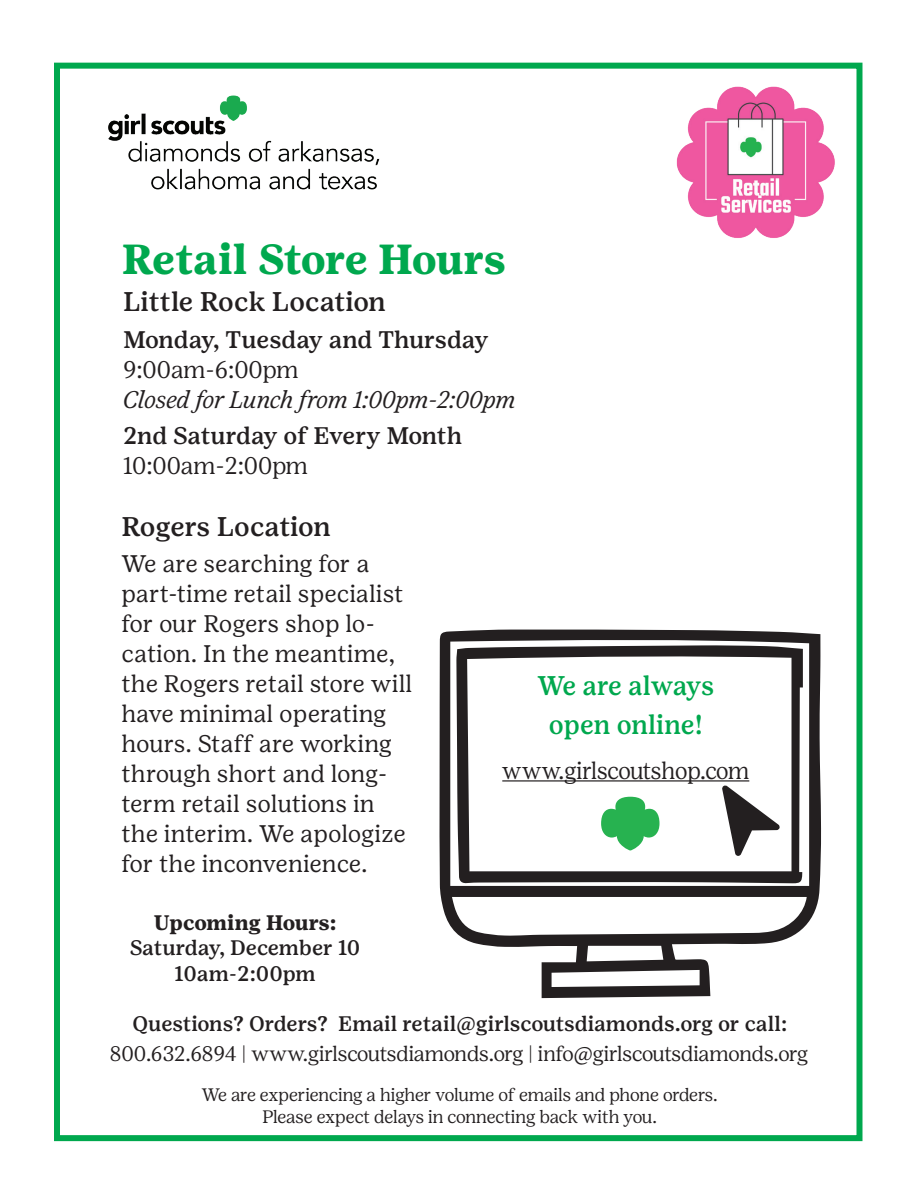
<style>
.page{position:relative;width:918px;height:1188px;background:#fff}
.page>*{position:absolute;margin:0;border:0;box-sizing:border-box;transform-origin:0 0}
.t1{font:700 42px "Girl Scout Text";letter-spacing:-.02em;color:#00a84e}
.t2{font:500 27px "Girl Scout Text";color:#231f20}
.t3{font:500 27px/39.2px "Girl Scout Text";color:#00a84e;text-align:center;scale:.96 1}
.t4{font:24px/30px "Girl Scout Text";letter-spacing:-.005em;color:#231f20}
.t5{font:500 24px "Girl Scout Text";letter-spacing:-.005em;color:#231f20}
.t6{font:italic 300 24px "Girl Scout Display";color:#231f20}
.t7{font:300 24px "Girl Scout Display";color:#231f20}
.t8{font:300 24px "Girl Scout Display";color:#231f20;scale:.96 1}
.t9{font:500 21px/25.2px "Girl Scout Text";color:#231f20;text-align:center}
.t10{font:300 21px "Girl Scout Display";color:#231f20}
.t11{font:700 21px "Girl Scout Text";letter-spacing:-.02em;color:#231f20}
.t12{font:300 18px/21.6px "Girl Scout Display";color:#231f20;text-align:center}
</style>
<div class="page">
<div style="left:54px;top:63px;width:808px;height:1078px;border:6px solid #00a84e"></div>
<img style="left:108px;top:95px;width:272px;height:95px">
<svg style="left:440px;top:629px;width:381px;height:369px"></svg>
<svg style="left:456px;top:645px;width:347px;height:238px"></svg>
<svg style="left:722px;top:785px;width:58px;height:71px"></svg>
<hr style="left:502px;top:780px;width:247px;height:2px;background:#231f20">
<img style="left:676px;top:86px;width:159px;height:152px">
<svg style="left:601px;top:797px;width:59px;height:53px"></svg>
<h1 class="t1" style="left:122px;top:234px;width:386px">Retail Store Hours</h1>
<p class="t2" style="left:123px;top:285px;width:265px">Little Rock Location</p>
<p class="t5" style="left:123px;top:325px;width:367px">Monday, Tuesday and Thursday</p>
<p class="t7" style="left:123px;top:355px;width:177px">9:00am-6:00pm</p>
<p class="t6" style="left:123px;top:386px;width:394px">Closed for Lunch from 1:00pm-2:00pm</p>
<p class="t5" style="left:123px;top:422px;width:341px">2nd Saturday of Every Month</p>
<p class="t7" style="left:123px;top:452px;width:186px">10:00am-2:00pm</p>
<p class="t2" style="left:122px;top:510px;width:211px">Rogers Location</p>
<p class="t4" style="left:122px;top:549px;width:293px">We are searching for a part-time retail specialist for our Rogers shop lo&shy;cation. In the meantime, the Rogers retail store will have minimal operating hours. Staff are working through short and long&shy;term retail solutions in the interim. We apologize for the inconvenience.</p>
<p class="t11" style="left:154px;top:910px;width:184px">Upcoming Hours:</p>
<p class="t9" style="left:130px;top:935px;width:232px">Saturday, December 10<br>10am-2:00pm</p>
<p class="t3" style="left:537px;top:666px;width:186px">We are always open online!</p>
<p class="t8" style="left:502px;top:756px;width:259px">www.girlscoutshop.com</p>
<p class="t9" style="left:132px;top:1011px;width:656px">Questions? Orders? Email retail@girlscoutsdiamonds.org or call:</p>
<p class="t10" style="left:110px;top:1041px;width:700px">800.632.6894 | www.girlscoutsdiamonds.org | info@girlscoutsdiamonds.org</p>
<p class="t12" style="left:202px;top:1084px;width:518px">We are experiencing a higher volume of emails and phone orders.<br>Please expect delays in connecting back with you.</p>
</div>
